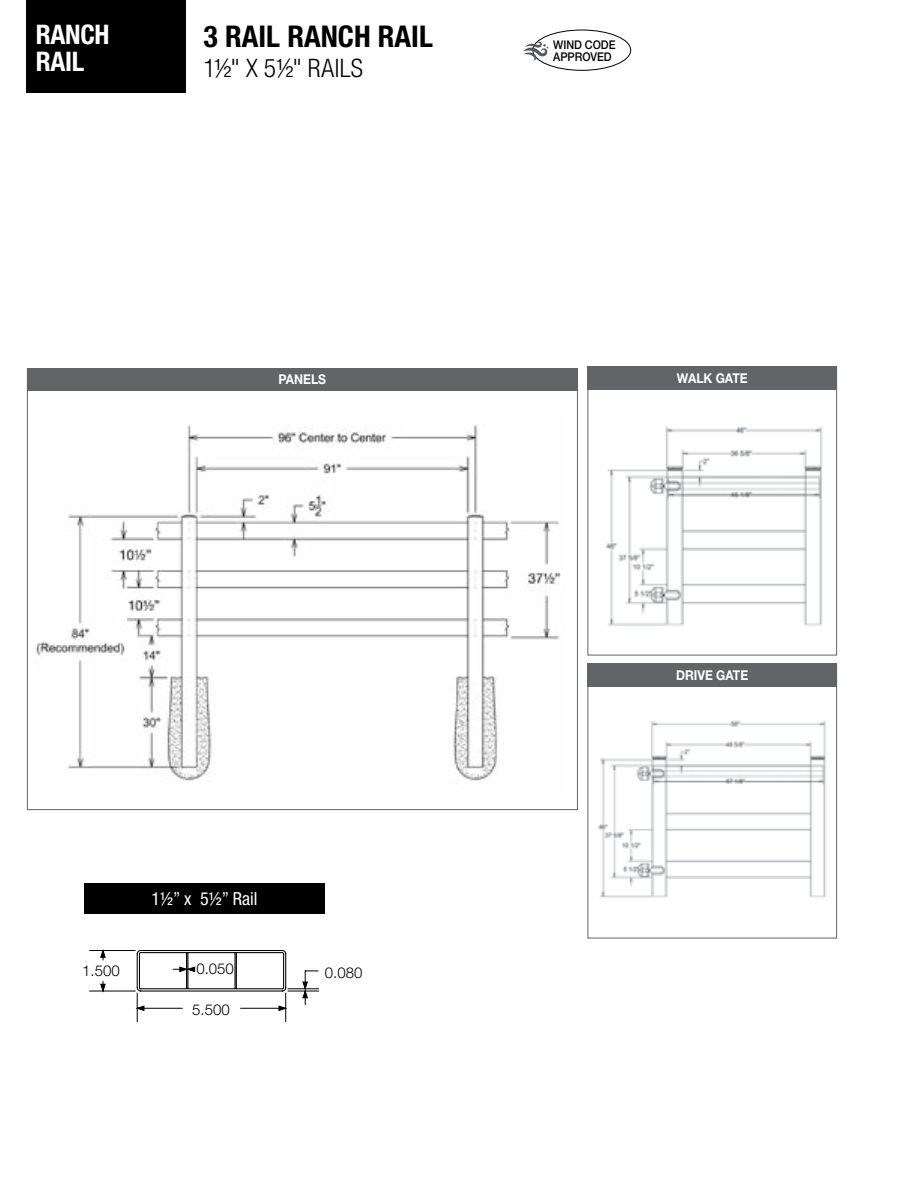
<style>
.page{position:relative;width:918px;height:1188px;background:#fff}
.page>*{position:absolute;margin:0;border:0;box-sizing:border-box;transform-origin:0 0}
.t1{font:700 condensed 30px "Helvetica Neue LT Std";color:#000}
.t2{font:700 condensed 27px/27px "Helvetica Neue LT Std";letter-spacing:-.01em;color:#fff}
.t3{font:300 condensed 25.5px "Helvetica Neue LT Std";letter-spacing:.01em;color:#000}
.t4{font:condensed 18px "Helvetica Neue LT Std";color:#fff}
.t5{font:300 15px "Helvetica Neue LT Std";color:#000}
.t6{font:700 13.5px "Helvetica Neue LT Std";color:#fff;scale:.9 1}
.t7{font:500 12px/12px "Helvetica Neue LT Std";color:#000;scale:.9 1}
</style>
<div class="page">
<div style="left:588px;top:367px;width:249px;height:288px;border:1px solid #636466"></div>
<div style="left:588px;top:665px;width:249px;height:273px;border:1px solid #636466"></div>
<div style="left:588px;top:367px;width:249px;height:23px;background:#636466"></div>
<div style="left:587px;top:664px;width:250px;height:23px;background:#636466"></div>
<div style="left:27px;top:368px;width:551px;height:442px;background:#fff;border:1px solid #636466"></div>
<div style="left:27px;top:368px;width:551px;height:23px;background:#636466"></div>
<img style="left:606px;top:426px;width:217px;height:200px">
<img style="left:598px;top:720px;width:228px;height:178px">
<img style="left:36px;top:425px;width:525px;height:356px">
<div style="left:27px;top:0;width:159px;height:92px;background:#000"></div>
<div style="left:533px;top:30px;width:98px;height:40px;border:1px solid #000;border-radius:50%"></div>
<svg style="left:523px;top:42px;width:25px;height:18px"></svg>
<hr style="left:288px;top:988px;width:31px;height:1px;background:#000">
<hr style="left:288px;top:991px;width:31px;height:1px;background:#000">
<hr style="left:90px;top:950px;width:45px;height:1px;background:#000">
<hr style="left:90px;top:991px;width:45px;height:1px;background:#000">
<svg style="left:100px;top:949px;width:218px;height:73px"></svg>
<div style="left:84px;top:883px;width:241px;height:31px;background:#000"></div>
<h2 class="t2" style="left:36px;top:21px;width:75px">RANCH<br>RAIL</h2>
<h1 class="t1" style="left:204px;top:18px;width:231px">3 RAIL RANCH RAIL</h1>
<h3 class="t3" style="left:204px;top:54px;width:161px">1½" X 5½" RAILS</h3>
<p class="t6" style="left:279px;top:371px;width:54px">PANELS</p>
<h3 class="t4" style="left:152px;top:888px;width:107px">1½” x 5½” Rail</h3>
<p class="t5" style="left:82px;top:961px;width:39px">1.500</p>
<p class="t5" style="left:196px;top:960px;width:39px">0.050</p>
<p class="t5" style="left:325px;top:963px;width:39px">0.080</p>
<p class="t5" style="left:192px;top:1001px;width:39px">5.500</p>
<p class="t7" style="left:553px;top:39px;width:71px">WIND CODE<br>APPROVED</p>
<p class="t6" style="left:677px;top:370px;width:80px">WALK GATE</p>
<p class="t6" style="left:676px;top:667px;width:82px">DRIVE GATE</p>
</div>
